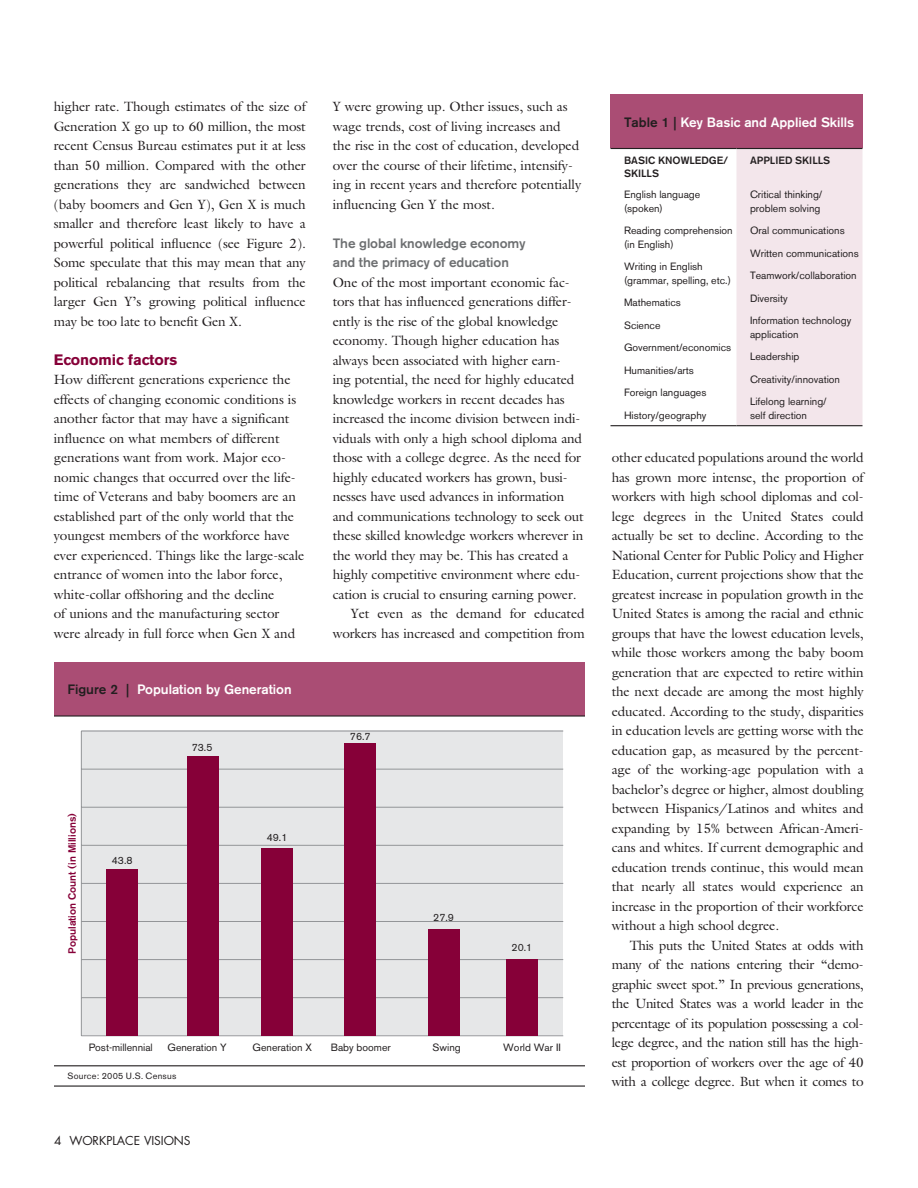
<style>
.page{position:relative;width:918px;height:1188px;background:#fff}
.page>*{position:absolute;margin:0;border:0;box-sizing:border-box;transform-origin:0 0}
.t1{font:700 15px "Akzidenz Grotesk BE";letter-spacing:-.005em;color:#860038}
.t2{font:13.5px/19.5px "Galliard";letter-spacing:-.01em;color:#231f20;text-align:justify}
.t3{font:500 13.5px "Akzidenz Grotesk BE";letter-spacing:-.005em;color:#fff}
.t4{font:500 13.5px/19.5px "Akzidenz Grotesk BE";letter-spacing:-.005em;color:#6d6f71}
.t5{font:12px "Futura";letter-spacing:-.005em;color:#231f20}
.t6{font:10.5px/22.5px "Akzidenz Grotesk BE";color:#231f20}
.t7{font:500 10.5px/13.5px "Akzidenz Grotesk BE";color:#231f20}
.t8{font:500 10.5px "Akzidenz Grotesk BE";color:#860038}
.t9{font:9px "Akzidenz Grotesk BE";letter-spacing:.025em;color:#231f20}
.s1{color:#231f20}
</style>
<div class="page">
<div style="left:610px;top:94px;width:253px;height:54px;background:#aa4d74"></div>
<div style="left:737px;top:149px;width:126px;height:276px;background:#f3e6eb"></div>
<hr style="left:610px;top:148px;width:127px;height:1px;background:#231f20">
<hr style="left:737px;top:148px;width:126px;height:1px;background:#231f20">
<hr style="left:610px;top:425px;width:127px;height:1px;background:#231f20">
<hr style="left:737px;top:425px;width:126px;height:1px;background:#231f20">
<div style="left:81px;top:730px;width:481px;height:305px;background:#e6e7e8"></div>
<hr style="left:81px;top:731px;width:1px;height:305px;background:#939598">
<hr style="left:81px;top:1036px;width:482px;height:1px;background:#939598">
<hr style="left:81px;top:997px;width:482px;height:1px;background:#939598">
<hr style="left:81px;top:959px;width:482px;height:1px;background:#939598">
<hr style="left:81px;top:921px;width:482px;height:1px;background:#939598">
<hr style="left:81px;top:883px;width:482px;height:1px;background:#939598">
<hr style="left:81px;top:845px;width:482px;height:1px;background:#939598">
<hr style="left:81px;top:807px;width:482px;height:1px;background:#939598">
<hr style="left:81px;top:769px;width:482px;height:1px;background:#939598">
<hr style="left:81px;top:731px;width:482px;height:1px;background:#939598">
<div style="left:506px;top:959px;width:32px;height:77px;background:#860038"></div>
<div style="left:428px;top:929px;width:31px;height:107px;background:#860038"></div>
<div style="left:344px;top:744px;width:32px;height:292px;background:#860038"></div>
<div style="left:261px;top:849px;width:32px;height:187px;background:#860038"></div>
<div style="left:187px;top:756px;width:32px;height:280px;background:#860038"></div>
<div style="left:106px;top:869px;width:32px;height:167px;background:#860038"></div>
<div style="left:54px;top:662px;width:531px;height:54px;background:#aa4d74"></div>
<hr style="left:54px;top:715px;width:531px;height:2px;background:#231f20">
<hr style="left:54px;top:1065px;width:531px;height:1px;background:#231f20">
<hr style="left:54px;top:1086px;width:531px;height:1px;background:#231f20">
<p class="t2" style="left:54px;top:96px;width:253px">higher rate. Though estimates of the size of Generation X go up to 60 million, the most recent Census Bureau estimates put it at less than 50 million. Compared with the other generations they are sandwiched between (baby boomers and Gen Y), Gen X is much smaller and therefore least likely to have a powerful political influence (see Figure 2).<br>Some speculate that this may mean that any political rebalancing that results from the larger Gen Y’s growing political influence may be too late to benefit Gen X.</p>
<p class="t1" style="left:54px;top:351px;width:125px">Economic factors</p>
<p class="t2" style="left:54px;top:369px;width:252px;text-align:left">How different generations experience the effects of changing economic conditions is another factor that may have a significant influence on what members of different generations want from work. Major eco&shy;nomic changes that occurred over the life&shy;time of Veterans and baby boomers are an established part of the only world that the youngest members of the workforce have ever experienced. Things like the large-scale entrance of women into the labor force, white-collar offshoring and the decline<br>of unions and the manufacturing sector were already in full force when Gen X and</p>
<p class="t3" style="left:68px;top:681px;width:226px"><span class="s1">Figure 2 |</span> Population by Generation</p>
<p class="t8" style="left:66px;top:954px;width:142px;rotate:-90deg">Population Count (in Millions)</p>
<p class="t6" style="left:112px;top:850px;width:22px">43.8</p>
<p class="t6" style="left:192px;top:736px;width:22px">73.5</p>
<p class="t6" style="left:267px;top:826px;width:22px">49.1</p>
<p class="t2" style="left:333px;top:96px;width:250px;text-align:left">Y were growing up. Other issues, such as wage trends, cost of living increases and the rise in the cost of education, developed over the course of their lifetime, intensify&shy;ing in recent years and therefore potentially influencing Gen Y the most.</p>
<p class="t4" style="left:333px;top:233px;width:195px">The global knowledge economy and the primacy of education</p>
<p class="t2" style="left:333px;top:272px;width:238px">One of the most important economic fac-</p>
<p class="t2" style="left:333px;top:291px;width:240px">tors that has influenced generations differ-</p>
<p class="t2" style="left:333px;top:311px;width:227px">ently is the rise of the global knowledge</p>
<p class="t2" style="left:333px;top:330px;width:228px">economy. Though higher education has</p>
<p class="t2" style="left:333px;top:350px;width:230px">always been associated with higher earn-</p>
<p class="t2" style="left:333px;top:369px;width:243px">ing potential, the need for highly educated</p>
<p class="t2" style="left:333px;top:389px;width:233px">knowledge workers in recent decades has</p>
<p class="t2" style="left:333px;top:408px;width:249px">increased the income division between indi-</p>
<p class="t2" style="left:333px;top:428px;width:251px">viduals with only a high school diploma and</p>
<p class="t2" style="left:333px;top:447px;width:250px">those with a college degree. As the need for</p>
<p class="t2" style="left:333px;top:467px;width:237px">highly educated workers has grown, busi-</p>
<p class="t2" style="left:333px;top:486px;width:233px">nesses have used advances in information</p>
<p class="t2" style="left:333px;top:506px;width:253px">and communications technology to seek out</p>
<p class="t2" style="left:333px;top:525px;width:252px">these skilled knowledge workers wherever in</p>
<p class="t2" style="left:333px;top:545px;width:237px">the world they may be. This has created a</p>
<p class="t2" style="left:333px;top:564px;width:249px">highly competitive environment where edu-</p>
<p class="t2" style="left:333px;top:584px;width:245px">cation is crucial to ensuring earning power.</p>
<p class="t2" style="left:351px;top:603px;width:235px">Yet even as the demand for educated</p>
<p class="t2" style="left:333px;top:623px;width:253px">workers has increased and competition from</p>
<p class="t6" style="left:350px;top:725px;width:22px">76.7</p>
<p class="t6" style="left:433px;top:907px;width:22px">27.9</p>
<p class="t6" style="left:512px;top:936px;width:22px">20.1</p>
<p class="t6" style="left:89px;top:1036px;width:66px">Post-millennial</p>
<p class="t6" style="left:167px;top:1036px;width:61px">Generation Y</p>
<p class="t6" style="left:253px;top:1036px;width:61px">Generation X</p>
<p class="t6" style="left:331px;top:1036px;width:61px">Baby boomer</p>
<p class="t6" style="left:433px;top:1036px;width:30px">Swing</p>
<p class="t6" style="left:503px;top:1036px;width:59px">World War II</p>
<p class="t9" style="left:68px;top:1071px;width:110px">Source: 2005 U.S. Census</p>
<p class="t5" style="left:69px;top:1132px;width:123px">WORKPLACE VISIONS</p>
<p class="t3" style="left:624px;top:114px;width:232px"><span class="s1">Table 1 |</span> Key Basic and Applied Skills</p>
<p class="t7" style="left:624px;top:153px;width:106px">Basic knowledg e/ skills</p>
<p class="t7" style="left:750px;top:153px;width:80px">Applied skills</p>
<p class="t6" style="left:624px;top:188px;width:78px;line-height:13.5px">English language (spoken)</p>
<p class="t6" style="left:624px;top:224px;width:110px;line-height:13.5px">Reading comprehension (in English)</p>
<p class="t6" style="left:624px;top:260px;width:108px;line-height:13.5px">Writing in English (grammar, spelling, etc.)</p>
<p class="t6" style="left:624px;top:292px;width:109px">Mathematics<br>Science<br>Government/economics<br>Humanities/arts<br>Foreign languages<br>History/geography</p>
<p class="t6" style="left:750px;top:188px;width:74px;line-height:13.5px">Critical thinking/ problem solving</p>
<p class="t6" style="left:750px;top:220px;width:110px">Oral communications<br>Written communications<br>Teamwork/collaboration<br>Diversity<br>Information technology</p>
<p class="t6" style="left:750px;top:323px;width:92px">application<br>Leadership<br>Creativity/innovation<br>Lifelong learning/</p>
<p class="t6" style="left:750px;top:404px;width:59px">self direction</p>
<p class="t2" style="left:612px;top:447px;width:253px">other educated populations around the world has grown more intense, the proportion of workers with high school diplomas and col&shy;lege degrees in the United States could actually be set to decline. According to the National Center for Public Policy and Higher Education, current projections show that the greatest increase in population growth in the United States is among the racial and ethnic groups that have the lowest education levels, while those workers among the baby boom generation that are expected to retire within the next decade are among the most highly educated. According to the study, disparities in education levels are getting worse with the education gap, as measured by the percent&shy;age of the working-age population with a bachelor’s degree or higher, almost doubling between Hispanics/Latinos and whites and expanding by 15% between African-Ameri&shy;cans and whites. If current demographic and education trends continue, this would mean that nearly all states would experience an increase in the proportion of their workforce without a high school degree.</p>
<p class="t2" style="left:612px;top:935px;width:253px;text-indent:18px">This puts the United States at odds with many of the nations entering their “demo&shy;graphic sweet spot.” In previous generations, the United States was a world leader in the percentage of its population possessing a col&shy;lege degree, and the nation still has the high&shy;est proportion of workers over the age of 40 with a college degree. But when it comes to</p>
</div>
